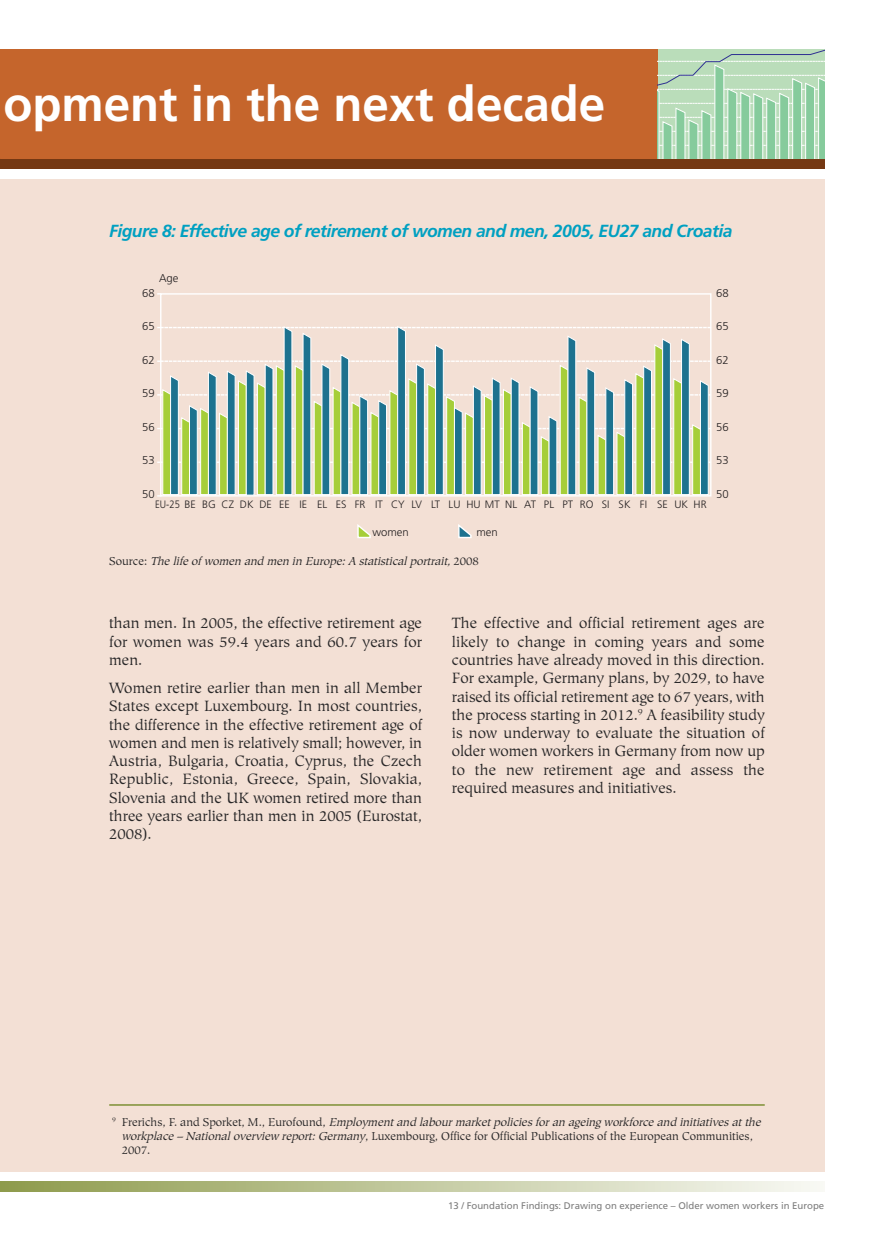
<style>
.page{position:relative;width:874px;height:1241px;background:#fff}
.page>*{position:absolute;margin:0;border:0;box-sizing:border-box;transform-origin:0 0}
.t1{font:700 49px "Frutiger";color:#fff}
.t2{font:italic 700 17.5px "Frutiger";letter-spacing:-.03em;color:#00a0c1}
.t3{font:14.88px/18.2px "Hiroshige";color:#272627;text-align:justify}
.t4{font:italic 11.38px/14px "Hiroshige";color:#272627}
.t5{font:300 11.2px "Frutiger";color:#231f20}
.t6{font:300 10.67px "Frutiger";color:#231f20;scale:.88 1}
.t7{font:9.62px "Frutiger";color:#7d7d7d}
.s1{font-style:normal}
</style>
<div class="page">
<div style="left:0;top:179px;width:823px;height:992px;background:#f3e0d5"></div>
<svg style="left:0;top:1181px;width:823px;height:10px;background:#c3c99f"></svg>
<hr style="left:109px;top:1103px;width:655px;height:2px;background:#8e9b4b">
<div style="left:0;top:50px;width:823px;height:114px;background:#c5652c"></div>
<svg style="left:657px;top:50px;width:166px;height:109px;background:#afd8b7"></svg>
<div style="left:0;top:159px;width:823px;height:10px;background:#753813"></div>
<svg style="left:357px;top:524px;width:14px;height:14px"></svg>
<svg style="left:458px;top:524px;width:14px;height:14px"></svg>
<svg style="left:158px;top:325px;width:552px;height:171px"></svg>
<h1 class="t1" style="left:3px;top:84px;width:603px">opment in the next decade</h1>
<p class="t2" style="left:109px;top:223px;width:624px">Figure 8: Effective age of retirement of women and men, 2005, EU27 and Croatia</p>
<p class="t5" style="left:159px;top:273px;width:21px">Age</p>
<p class="t5" style="left:142px;top:288px;width:14px">68</p>
<p class="t5" style="left:142px;top:321px;width:14px">65</p>
<p class="t5" style="left:142px;top:355px;width:14px">62</p>
<p class="t5" style="left:142px;top:389px;width:14px">59</p>
<p class="t5" style="left:142px;top:422px;width:14px">56</p>
<p class="t5" style="left:142px;top:456px;width:14px">53</p>
<p class="t5" style="left:142px;top:489px;width:14px">50</p>
<p class="t6" style="left:155px;top:499px;width:628px">EU-25 BE BG CZ DK DE EE IE EL ES FR IT CY LV LT LU HU MT NL AT PL PT RO SI SK FI SE UK HR</p>
<p class="t5" style="left:372px;top:528px;width:38px">women</p>
<p class="t5" style="left:476px;top:528px;width:23px">men</p>
<p class="t4" style="left:109px;top:555px;width:371px"><span class="s1">S o u r c e :</span> The life of women and men in Europe: A statistical portrait, <span class="s1">2 0 0 8</span></p>
<p class="t5" style="left:715px;top:288px;width:14px">68</p>
<p class="t5" style="left:715px;top:321px;width:14px">65</p>
<p class="t5" style="left:715px;top:355px;width:14px">62</p>
<p class="t5" style="left:715px;top:389px;width:14px">59</p>
<p class="t5" style="left:715px;top:422px;width:14px">56</p>
<p class="t5" style="left:715px;top:456px;width:14px">53</p>
<p class="t5" style="left:715px;top:489px;width:14px">50</p>
<p class="t3" style="left:109px;top:615px;width:314px">than men. In 2005, the effective retirement age for women was 59.4 years and 60.7 years for men.</p>
<p class="t3" style="left:109px;top:680px;width:314px">Women retire earlier than men in all Member States except Luxembourg. In most countries, the difference in the effective retirement age of women and men is relatively small; however, in Austria, Bulgaria, Croatia, Cyprus, the Czech Republic, Estonia, Greece, Spain, Slovakia, Slovenia and the UK women retired more than three years earlier than men in 2005 (Eurostat, 2008).</p>
<p class="t3" style="left:451px;top:615px;width:314px">The effective and official retirement ages are likely to change in coming years and some countries have already moved in this direction.<br>For example, Germany plans, by 2029, to have raised its official retirement age to 67 years, with the process starting in 2012.<sup>9</sup> A feasibility study is now underway to evaluate the situation of older women workers in Germany from now up to the new retirement age and assess the required measures and initiatives.</p>
<p class="t4" style="left:122px;top:1115px;width:642px;text-indent:-9px"><sup>9</sup> <span class="s1">Frerichs, F. and Sporket, M., Eurofound,</span> Employment and labour market policies for an ageing workforce and initiatives at the workplace–Nationaloverviewreport:Germany<span class="s1">, Luxembourg, Office for Official Publications of the European Communities,<br>2007.</span></p>
<p class="t7" style="left:448px;top:1200px;width:377px">13 / Foundation Findings: Drawing on experience – Older women workers in Europe</p>
</div>
